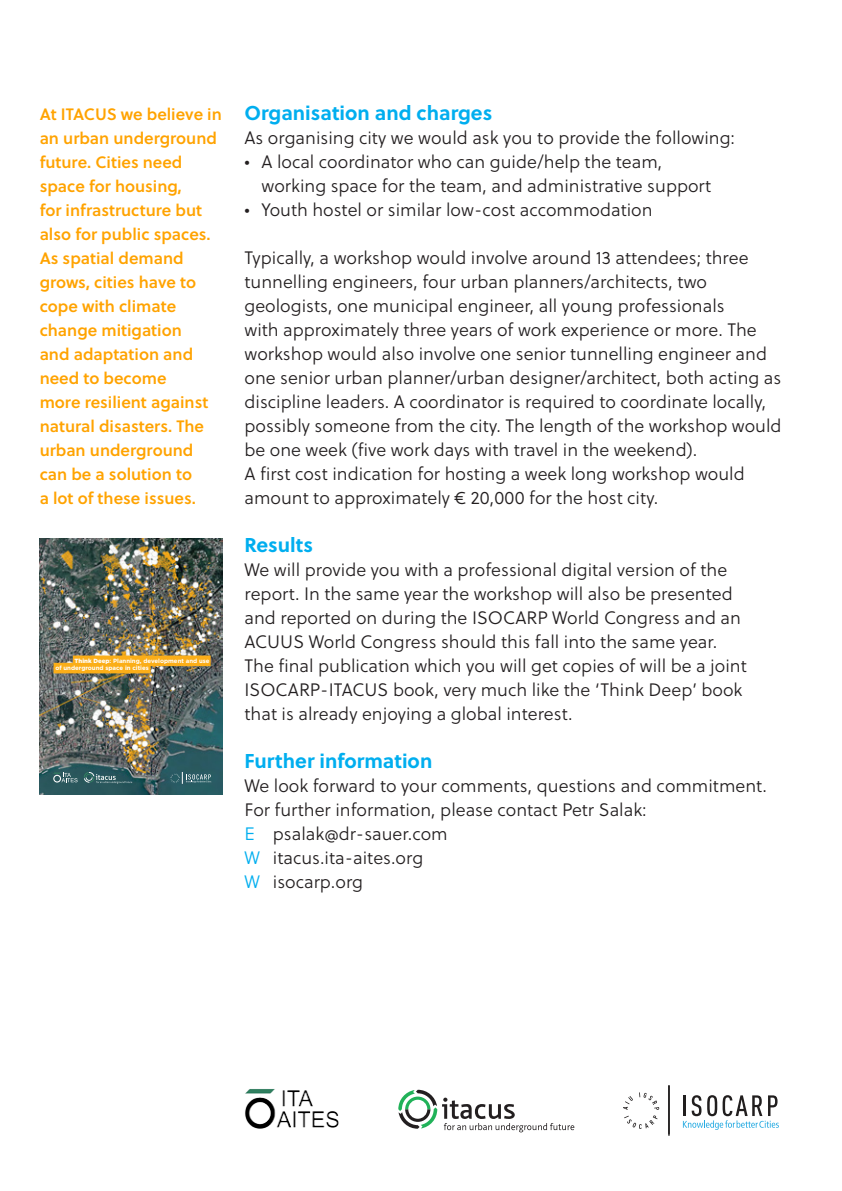
<style>
.page{position:relative;width:842px;height:1191px;background:#fff}
.page>*{position:absolute;margin:0;border:0;box-sizing:border-box;transform-origin:0 0}
.t1{font:700 20px "Soleil";color:#00aeef}
.Broodtekst{font:300 18px/24px "Soleil";color:#231f20}
.Margetekst{font:600 16.4px/24px "Soleil";color:#ffa300}
.t2{font:700 6px/7.2px "Gotham HTF";color:#fff}
.s1{font-weight:900}
.s2{color:#00aeef}
</style>
<div class="page">
<svg style="left:624px;top:1115px;width:33px;height:14px"></svg>
<svg style="left:623px;top:1096px;width:10px;height:13px"></svg>
<svg style="left:639px;top:1092px;width:20px;height:17px"></svg>
<hr style="left:668px;top:1085px;width:2px;height:50px;background:#211e1e">
<svg style="left:683px;top:1095px;width:96px;height:34px"></svg>
<svg style="left:398px;top:1089px;width:176px;height:43px"></svg>
<img style="left:245px;top:1089px;width:94px;height:39px">
<img style="left:40px;top:539px;width:182px;height:255px">
<svg style="left:53px;top:772px;width:25px;height:10px"></svg>
<svg style="left:84px;top:772px;width:48px;height:11px"></svg>
<div style="left:73px;top:655px;width:138px;height:11px;background:#fbae18"></div>
<div style="left:54px;top:663px;width:97px;height:10px;background:#fbae18"></div>
<svg style="left:170px;top:772px;width:41px;height:12px"></svg>
<p class="Margetekst" style="left:40px;top:102px;width:184px">At ITACUS we believe in an urban underground future. Cities need space for housing,<br>for infrastructure but also for public spaces.<br>As spatial demand grows, cities have to cope with climate change mitigation<br>and adaptation and need to become<br>more resilient against natural disasters. The urban underground can be a solution to<br>a lot of these issues.</p>
<p class="t2" style="left:55px;top:657px;width:156px;text-indent:19px"><span class="s1">Think Deep</span>: Planning, development and use of underground space in cities</p>
<p class="t1" style="left:244px;top:97px;width:249px">Organisation and charges</p>
<p class="Broodtekst" style="left:244px;top:126px;width:492px">As organising city we would ask you to provide the following:</p>
<p class="Broodtekst" style="left:261px;top:150px;width:451px;text-indent:-17px">• A local coordinator who can guide/help the team, working space for the team, and administrative support</p>
<p class="Broodtekst" style="left:244px;top:198px;width:410px">• Youth hostel or similar low-cost accommodation</p>
<p class="Broodtekst" style="left:244px;top:246px;width:539px">Typically, a workshop would involve around 13 attendees; three tunnelling engineers, four urban planners/architects, two geologists, one municipal engineer, all young professionals<br>with approximately three years of work experience or more. The workshop would also involve one senior tunnelling engineer and one senior urban planner/urban designer/architect, both acting as discipline leaders. A coordinator is required to coordinate locally, possibly someone from the city. The length of the workshop would be one week (five work days with travel in the weekend).</p>
<p class="Broodtekst" style="left:244px;top:462px;width:502px">A first cost indication for hosting a week long workshop would amount to approximately € 20,000 for the host city.</p>
<p class="t1" style="left:244px;top:529px;width:70px">Results</p>
<p class="Broodtekst" style="left:244px;top:558px;width:504px">We will provide you with a professional digital version of the report. In the same year the workshop will also be presented and reported on during the ISOCARP World Congress and an ACUUS World Congress should this fall into the same year.<br>The final publication which you will get copies of will be a joint ISOCARP-ITACUS book, very much like the ‘Think Deep’ book that is already enjoying a global interest.</p>
<p class="t1" style="left:244px;top:745px;width:189px">Further information</p>
<p class="Broodtekst" style="left:244px;top:774px;width:524px">We look forward to your comments, questions and commitment.<br>For further information, please contact Petr Salak:<br><span class="s2">E</span> psalak@dr-sauer.com</p>
<p class="Broodtekst" style="left:244px;top:846px;width:180px"><span class="s2">W</span> itacus.ita-aites.org</p>
<p class="Broodtekst" style="left:244px;top:870px;width:120px"><span class="s2">W</span> isocarp.org</p>
</div>
